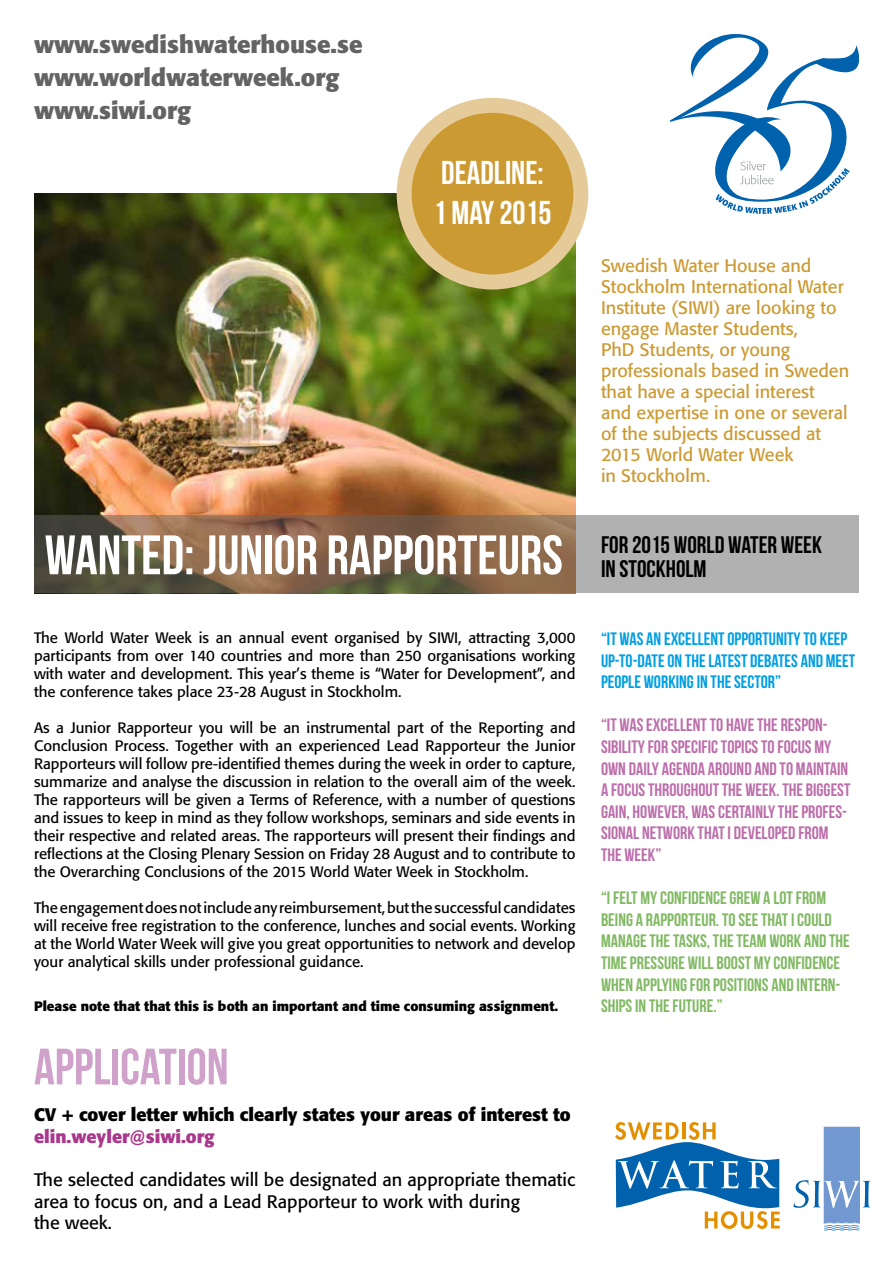
<style>
.page{position:relative;width:893px;height:1263px;background:#fff}
.page>*{position:absolute;margin:0;border:0;box-sizing:border-box;transform-origin:0 0}
.t1{font:55.5px "Bebas Neue";color:#fff}
.t2{font:51px "Bebas Neue";color:#d0a1ca}
.t3{font:33px/39.6px "Bebas Neue";color:#fff}
.t4{font:700 24px/33px "Formata";color:#646363}
.t5{font:24px/24px "Bebas Neue";color:#000}
.t6{font:18px/21px "Formata";color:#cc9a32}
.t7{font:18px/21.6px "Bebas Neue";color:#bc6eaa}
.t8{font:18px/21.6px "Bebas Neue";color:#81b963}
.t9{font:18px/21.6px "Formata";color:#000}
.t10{font:18px/21.6px "Bebas Neue";color:#009fe3}
.t11{font:700 18px "Formata";color:#000}
.t12{font:700 18px "Formata";color:#a9388c}
.t13{font:15px/18px "Formata";color:#000;text-align:justify}
.t14{font:700 13.5px "Formata";color:#000}
</style>
<div class="page">
<div style="left:824px;top:1127px;width:35px;height:96px;background:#7198d0"></div>
<div style="left:824px;top:1127px;width:36px;height:97px;border:1px solid #7198d0"></div>
<svg style="left:794px;top:1180px;width:76px;height:28px"></svg>
<svg style="left:824px;top:1222px;width:35px;height:8px"></svg>
<svg style="left:670px;top:34px;width:189px;height:180px"></svg>
<img style="left:34px;top:194px;width:541px;height:322px">
<svg style="left:34px;top:516px;width:825px;height:77px;background:#8b7a6a"></svg>
<svg style="left:615px;top:1122px;width:165px;height:107px"></svg>
<div style="left:404px;top:105px;width:177px;height:177px;background:#cc9a32;border-radius:50%"></div>
<div style="left:397px;top:98px;width:191px;height:191px;border:15px solid #e6cb9a;border-radius:50%"></div>
<h3 class="t4" style="left:34px;top:28px;width:330px">www.swedishwaterhouse.se www.worldwaterweek.org www.siwi.org</h3>
<h3 class="t3" style="left:433px;top:153px;width:120px">DEADLINE:<br>1 MAY 2015</h3>
<p class="t6" style="left:601px;top:255px;width:250px">Swedish Water House and<br>Stockholm International Water<br>Institute (SIWI) are looking to engage Master Students,<br>PhD Students, or young professionals based in Sweden that have a special interest and expertise in one or several of the subjects discussed at<br>2015 World Water Week<br>in Stockholm.</p>
<h1 class="t1" style="left:45px;top:525px;width:520px">WANTED: JUNIOR RAPPORTEURS</h1>
<h3 class="t5" style="left:601px;top:532px;width:223px">FOR 2015 WORLD WATER WEEK<br>IN STOCKHOLM</h3>
<p class="t13" style="left:34px;top:629px;width:543px">The World Water Week is an annual event organised by SIWI, attracting 3,000 participants from over 140 countries and more than 250 organisations working with water and development. This year’s theme is “Water for Development”, and the conference takes place 23-28 August in Stockholm.</p>
<p class="t13" style="left:34px;top:719px;width:543px">As a Junior Rapporteur you will be an instrumental part of the Reporting and Conclusion Process. Together with an experienced Lead Rapporteur the Junior Rapporteurs will follow pre-identified themes during the week in order to capture, summarize and analyse the discussion in relation to the overall aim of the week.<br>The rapporteurs will be given a Terms of Reference, with a number of questions and issues to keep in mind as they follow workshops, seminars and side events in their respective and related areas. The rapporteurs will present their findings and reflections at the Closing Plenary Session on Friday 28 August and to contribute to the Overarching Conclusions of the 2015 World Water Week in Stockholm.</p>
<p class="t13" style="left:34px;top:899px;width:543px">The engagement does not include any reimbursement, but the successful candidates will receive free registration to the conference, lunches and social events. Working at the World Water Week will give you great opportunities to network and develop your analytical skills under professional guidance.</p>
<p class="t14" style="left:34px;top:998px;width:526px">Please note that that this is both an important and time consuming assignment.</p>
<h2 class="t2" style="left:34px;top:1039px;width:196px">APPLICATION</h2>
<p class="t11" style="left:34px;top:1104px;width:538px">CV + cover letter which clearly states your areas of interest to</p>
<p class="t12" style="left:34px;top:1125px;width:182px">elin.weyler@siwi.org</p>
<p class="t9" style="left:34px;top:1169px;width:543px">The selected candidates will be designated an appropriate thematic area to focus on, and a Lead Rapporteur to work with during<br>the week.</p>
<p class="t10" style="left:601px;top:628px;width:256px">“IT WAS AN EXCELLENT OPPORTUNITY TO KEEP<br>UP-TO-DATE ON THE LATEST DEBATES AND MEET<br>PEOPLE WORKING IN THE SECTOR”</p>
<p class="t7" style="left:601px;top:714px;width:251px">“IT WAS EXCELLENT TO HAVE THE RESPON-SIBILITY FOR SPECIFIC TOPICS TO FOCUS MY OWN DAILY AGENDA AROUND AND TO MAINTAIN A FOCUS THROUGHOUT THE WEEK. THE BIGGEST GAIN, HOWEVER, WAS CERTAINLY THE PROFES-SIONAL NETWORK THAT I DEVELOPED FROM THE WEEK”</p>
<p class="t8" style="left:601px;top:887px;width:250px">“I FELT MY CONFIDENCE GREW A LOT FROM BEING A RAPPORTEUR. TO SEE THAT I COULD MANAGE THE TASKS, THE TEAM WORK AND THE TIME PRESSURE WILL BOOST MY CONFIDENCE WHEN APPLYING FOR POSITIONS AND INTERN-SHIPS IN THE FUTURE.”</p>
</div>
